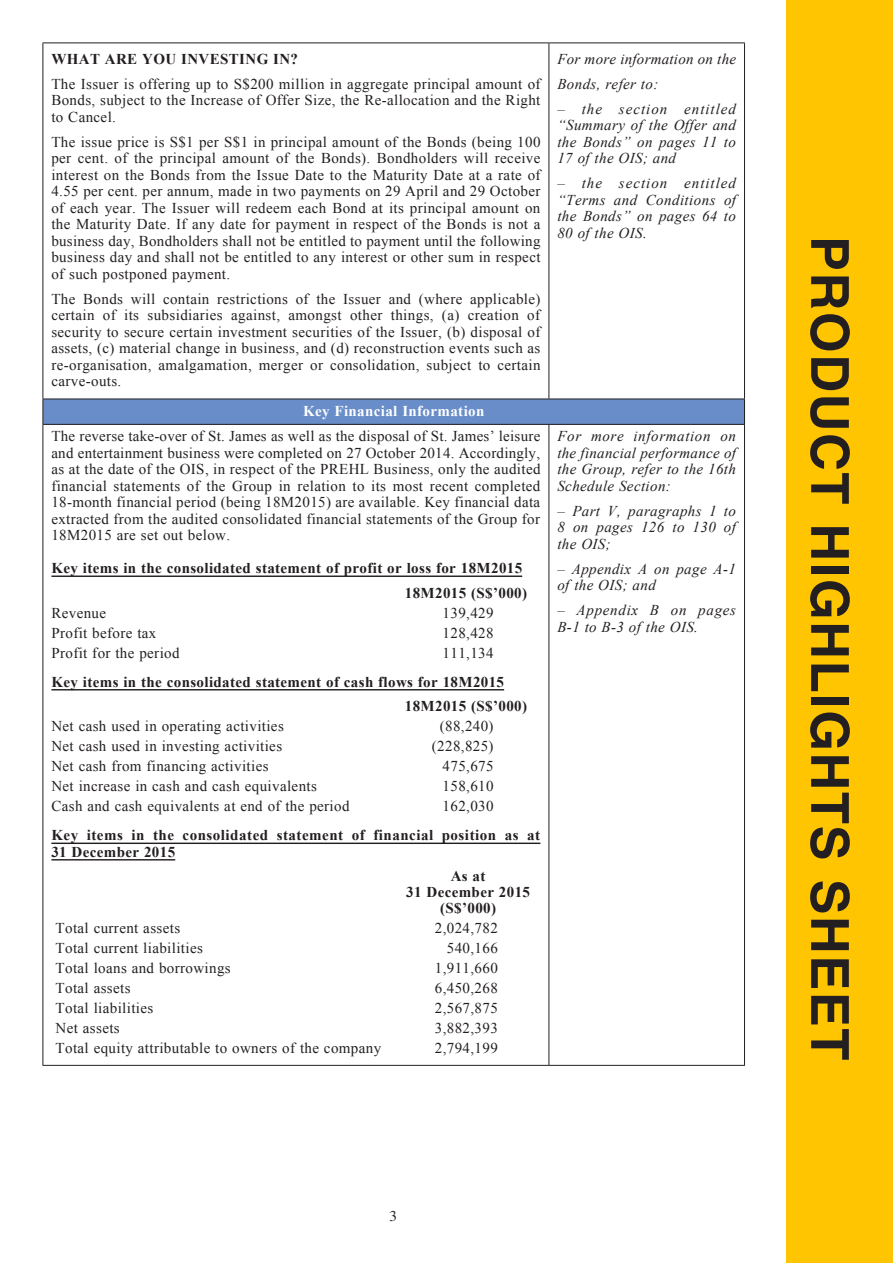
<style>
.page{position:relative;width:893px;height:1263px;background:#fff}
.page>*{position:absolute;margin:0;border:0;box-sizing:border-box;transform-origin:0 0}
.t1{font:700 52.5px "Helvetica LT Std";letter-spacing:.03em;color:#231f20}
._00_E_Body_Text{font:15px/16.5px "Times New Roman";letter-spacing:.025em;color:#231f20;text-align:justify}
._50_E_Table_Text{font:15px "Times New Roman";letter-spacing:.025em;color:#231f20}
._00_E_Body_Text-2{font:italic 15px/16.5px "Times New Roman";letter-spacing:.025em;color:#231f20;text-align:justify}
._00_E_Body_Text-3{font:700 15px/16.5px "Times New Roman";letter-spacing:.025em;color:#231f20}
._50_E_Table_Text-2{font:700 15px/15.8px "Times New Roman";letter-spacing:.025em;color:#231f20;text-align:center}
._00_E_Body_Text-4{font:italic 15px/16.5px "Times New Roman";letter-spacing:.05em;color:#231f20}
._00_E_Body_Text-5{font:700 15px "Times New Roman";letter-spacing:.025em;color:#fff}
.t2{font:15px "Times LT Std";color:#231f20}
</style>
<div class="page">
<div style="left:787px;top:0;width:106px;height:1263px;background:#ffc500"></div>
<div style="left:43px;top:399px;width:701px;height:25px;background:#688dc9"></div>
<hr style="left:43px;top:43px;width:506px;height:1px;background:#231f20">
<hr style="left:43px;top:43px;width:1px;height:356px;background:#231f20">
<hr style="left:549px;top:43px;width:196px;height:1px;background:#231f20">
<hr style="left:549px;top:43px;width:1px;height:356px;background:#231f20">
<hr style="left:744px;top:43px;width:1px;height:356px;background:#231f20">
<hr style="left:43px;top:399px;width:506px;height:1px;background:#231f20">
<svg style="left:43px;top:399px;width:1px;height:25px"></svg>
<hr style="left:549px;top:399px;width:196px;height:1px;background:#231f20">
<svg style="left:744px;top:399px;width:1px;height:25px"></svg>
<hr style="left:43px;top:424px;width:506px;height:1px;background:#231f20">
<hr style="left:43px;top:425px;width:1px;height:640px;background:#231f20">
<hr style="left:549px;top:424px;width:196px;height:1px;background:#231f20">
<hr style="left:549px;top:425px;width:1px;height:640px;background:#231f20">
<hr style="left:744px;top:425px;width:1px;height:640px;background:#231f20">
<hr style="left:43px;top:1065px;width:506px;height:1px;background:#231f20">
<hr style="left:549px;top:1065px;width:196px;height:1px;background:#231f20">
<hr style="left:51px;top:575px;width:471px;height:2px;background:#231f20">
<hr style="left:51px;top:689px;width:453px;height:1px;background:#231f20">
<hr style="left:51px;top:842px;width:489px;height:2px;background:#231f20">
<hr style="left:51px;top:859px;width:124px;height:1px;background:#231f20">
<p class="_00_E_Body_Text-3" style="left:51px;top:50px;width:248px">WHAT ARE YOU INVESTING IN?</p>
<p class="_00_E_Body_Text" style="left:51px;top:75px;width:491px">The Issuer is offering up to S$200 million in aggregate principal amount of Bonds, subject to the Increase of Offer Size, the Re-allocation and the Right to Cancel.</p>
<p class="_00_E_Body_Text" style="left:51px;top:133px;width:491px">The issue price is S$1 per S$1 in principal amount of the Bonds (being 100 per cent. of the principal amount of the Bonds). Bondholders will receive interest on the Bonds from the Issue Date to the Maturity Date at a rate of 4.55 per cent. per annum, made in two payments on 29 April and 29 October of each year. The Issuer will redeem each Bond at its principal amount on the Maturity Date. If any date for payment in respect of the Bonds is not a business day, Bondholders shall not be entitled to payment until the following business day and shall not be entitled to any interest or other sum in respect of such postponed payment.</p>
<p class="_00_E_Body_Text" style="left:51px;top:290px;width:491px">The Bonds will contain restrictions of the Issuer and (where applicable) certain of its subsidiaries against, amongst other things, (a) creation of security to secure certain investment securities of the Issuer, (b) disposal of assets, (c) material change in business, and (d) reconstruction events such as re-organisation, amalgamation, merger or consolidation, subject to certain carve-outs.</p>
<p class="_00_E_Body_Text-5" style="left:303px;top:400px;width:183px">Key Financial Information</p>
<p class="_00_E_Body_Text" style="left:51px;top:428px;width:491px">The reverse take-over of St. James as well as the disposal of St. James’ leisure and entertainment business were completed on 27 October 2014. Accordingly, as at the date of the OIS, in respect of the PREHL Business, only the audited financial statements of the Group in relation to its most recent completed 18-month financial period (being 18M2015) are available. Key financial data extracted from the audited consolidated financial statements of the Group for 18M2015 are set out below.</p>
<p class="_00_E_Body_Text-3" style="left:51px;top:560px;width:472px">Key items in the consolidated statement of profit or loss for 18M2015</p>
<p class="_50_E_Table_Text-2" style="left:405px;top:584px;width:124px">18M2015 (S$’000)</p>
<p class="_50_E_Table_Text" style="left:51px;top:602px;width:56px">Revenue</p>
<p class="_50_E_Table_Text" style="left:443px;top:602px;width:52px">139,429</p>
<p class="_50_E_Table_Text" style="left:51px;top:622px;width:107px">Profit before tax</p>
<p class="_50_E_Table_Text" style="left:443px;top:622px;width:52px">128,428</p>
<p class="_50_E_Table_Text" style="left:51px;top:642px;width:130px">Profit for the period</p>
<p class="_50_E_Table_Text" style="left:443px;top:642px;width:52px">111,134</p>
<p class="_00_E_Body_Text-3" style="left:51px;top:673px;width:454px">Key items in the consolidated statement of cash flows for 18M2015</p>
<p class="_50_E_Table_Text-2" style="left:405px;top:698px;width:124px">18M2015 (S$’000)</p>
<p class="_50_E_Table_Text" style="left:51px;top:716px;width:234px">Net cash used in operating activities</p>
<p class="_50_E_Table_Text" style="left:440px;top:716px;width:55px">(88,240)</p>
<p class="_50_E_Table_Text" style="left:51px;top:736px;width:232px">Net cash used in investing activities</p>
<p class="_50_E_Table_Text" style="left:432px;top:736px;width:63px">(228,825)</p>
<p class="_50_E_Table_Text" style="left:51px;top:756px;width:219px">Net cash from financing activities</p>
<p class="_50_E_Table_Text" style="left:443px;top:756px;width:52px">475,675</p>
<p class="_50_E_Table_Text" style="left:51px;top:776px;width:267px">Net increase in cash and cash equivalents</p>
<p class="_50_E_Table_Text" style="left:443px;top:776px;width:52px">158,610</p>
<p class="_50_E_Table_Text" style="left:51px;top:796px;width:300px">Cash and cash equivalents at end of the period</p>
<p class="_50_E_Table_Text" style="left:443px;top:796px;width:52px">162,030</p>
<p class="_00_E_Body_Text-3" style="left:51px;top:827px;width:490px">Key items in the consolidated statement of financial position as at<br>31 December 2015</p>
<p class="_50_E_Table_Text-2" style="left:406px;top:868px;width:125px">As at<br>31 December 2015 (S$’000)</p>
<p class="_50_E_Table_Text" style="left:56px;top:917px;width:126px">Total current assets</p>
<p class="_50_E_Table_Text" style="left:435px;top:917px;width:64px">2,024,782</p>
<p class="_50_E_Table_Text" style="left:56px;top:937px;width:149px">Total current liabilities</p>
<p class="_50_E_Table_Text" style="left:447px;top:937px;width:52px">540,166</p>
<p class="_50_E_Table_Text" style="left:56px;top:957px;width:177px">Total loans and borrowings</p>
<p class="_50_E_Table_Text" style="left:435px;top:957px;width:64px">1,911,660</p>
<p class="_50_E_Table_Text" style="left:56px;top:977px;width:76px">Total assets</p>
<p class="_50_E_Table_Text" style="left:435px;top:977px;width:64px">6,450,268</p>
<p class="_50_E_Table_Text" style="left:56px;top:997px;width:99px">Total liabilities</p>
<p class="_50_E_Table_Text" style="left:435px;top:997px;width:64px">2,567,875</p>
<p class="_50_E_Table_Text" style="left:56px;top:1017px;width:66px">Net assets</p>
<p class="_50_E_Table_Text" style="left:435px;top:1017px;width:64px">3,882,393</p>
<p class="_50_E_Table_Text" style="left:56px;top:1037px;width:327px">Total equity attributable to owners of the company</p>
<p class="_50_E_Table_Text" style="left:435px;top:1037px;width:64px">2,794,199</p>
<p class="_00_E_Body_Text-2" style="left:557px;top:50px;width:180px">For more information on the</p>
<p class="_00_E_Body_Text-2" style="left:557px;top:75px;width:102px">Bonds, refer to:</p>
<p class="_00_E_Body_Text-2" style="left:557px;top:100px;width:180px">– the section entitled “Summary of the Offer and the Bonds” on pages 11 to 17 of the OIS; and</p>
<p class="_00_E_Body_Text-2" style="left:557px;top:175px;width:180px">– the section entitled “Terms and Conditions of the Bonds” on pages 64 to 80 of the OIS.</p>
<p class="_00_E_Body_Text-2" style="left:557px;top:428px;width:180px">For more information on the financial performance of the Group, refer to the 16th Schedule Section:</p>
<p class="_00_E_Body_Text-2" style="left:557px;top:502px;width:180px">– Part V, paragraphs 1 to 8 on pages 126 to 130 of the OIS;</p>
<p class="_00_E_Body_Text-2" style="left:557px;top:560px;width:180px">– Appendix A on page A-1 of the OIS; and</p>
<p class="_00_E_Body_Text-4" style="left:557px;top:602px;width:180px">– Appendix B on pages<br>B-1 to B-3 of the OIS.</p>
<p class="t2" style="left:390px;top:1208px;width:9px">3</p>
<h1 class="t1" style="left:862px;top:236px;width:826px;rotate:90deg">PRODUCT HIGHLIGHTS SHEET</h1>
</div>
